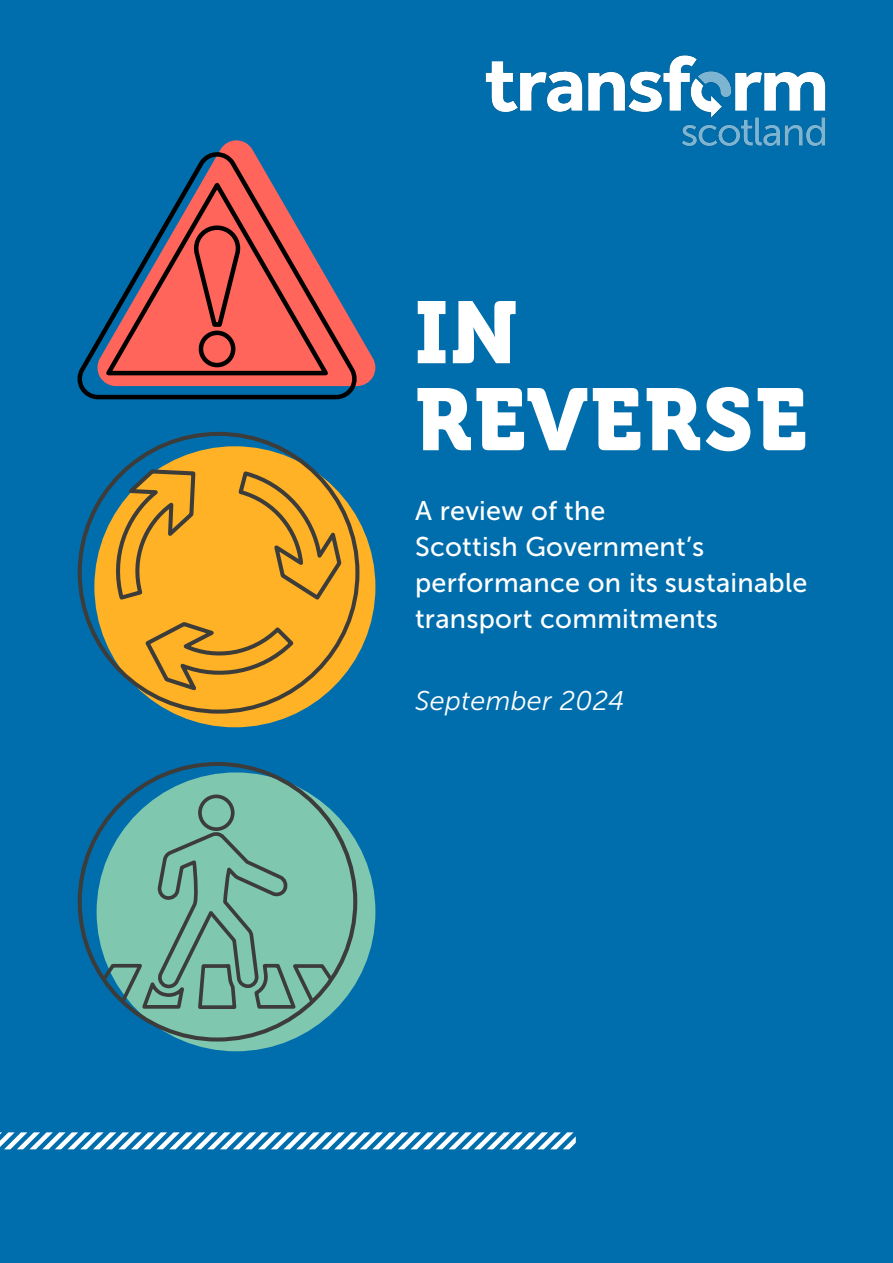
<style>
.page{position:relative;width:893px;height:1263px;background:#006eac}
.page>*{position:absolute;margin:0;border:0;box-sizing:border-box;transform-origin:0 0}
.t1{font:87px/87px "Museo 900";letter-spacing:.025em;color:#fff}
.t2{font:27px/36px "Museo Sans 500";letter-spacing:.01em;color:#fff}
.t3{font:italic 27px "Museo Sans 300";letter-spacing:.01em;color:#fff}
</style>
<div class="page">
<img style="left:485px;top:55px;width:341px;height:92px">
<svg style="left:220px;top:140px;width:156px;height:246px"></svg>
<svg style="left:78px;top:150px;width:283px;height:250px"></svg>
<div style="left:94px;top:446px;width:281px;height:281px;background:#ffb225;border-radius:50%"></div>
<svg style="left:77px;top:431px;width:284px;height:285px"></svg>
<div style="left:97px;top:772px;width:278px;height:279px;background:#7fc7af;border-radius:50%"></div>
<svg style="left:80px;top:793px;width:275px;height:219px"></svg>
<svg style="left:0;top:1132px;width:576px;height:18px"></svg>
<h1 class="t1" style="left:415px;top:297px;width:393px">IN<br>REVERSE</h1>
<p class="t2" style="left:415px;top:495px;width:394px">A review of the<br>Scottish Government’s performance on its sustainable transport commitments</p>
<p class="t3" style="left:415px;top:689px;width:211px">September 2024</p>
</div>
